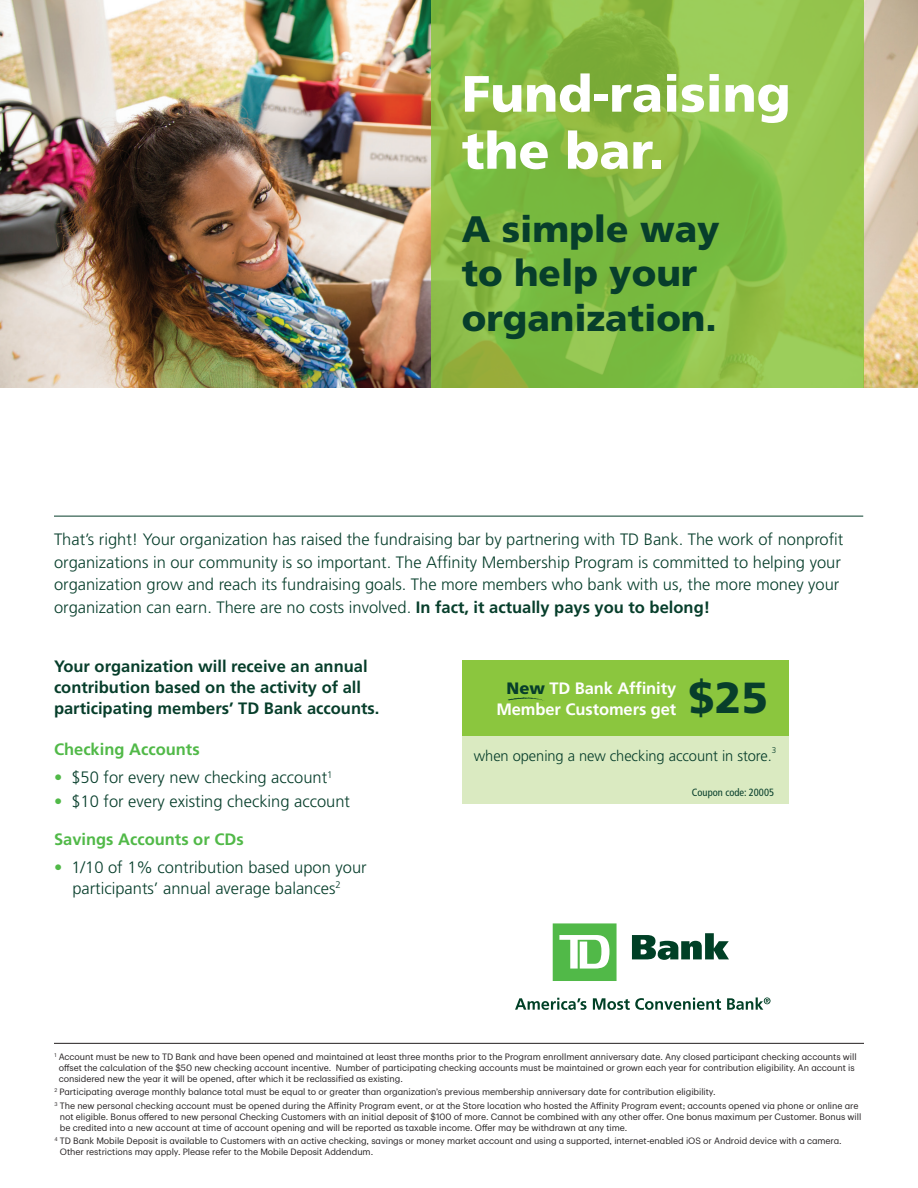
<style>
.page{position:relative;width:918px;height:1188px;background:#fff}
.page>*{position:absolute;margin:0;border:0;box-sizing:border-box;transform-origin:0 0}
.t1{font:900 51px/57px "Frutiger LT Std";color:#fff}
.t2{font:900 43.5px "Frutiger LT Std";color:#073e2b}
.t3{font:900 36.9px/44.2px "Frutiger LT Std";color:#073e2b}
.t4{font:300 16.5px/22.5px "Frutiger LT Std";color:#073e2b}
.t5{font:700 16.5px/21px "Frutiger LT Std";color:#073e2b}
.t6{font:700 16.5px "Frutiger LT Std";color:#51b948}
.t7{font:700 16.5px/21px "Frutiger LT Std";letter-spacing:-.005em;color:#fff;text-align:right}
.t8{font:300 15px "Frutiger LT Std";letter-spacing:-.005em;color:#073e2b}
.t9{font:condensed 10.5px "Frutiger LT Std";color:#073e2b}
.t10{font:9px/10.8px "TD Graphik";letter-spacing:-.005em;color:#231f20}
.t11{font:300 8.25px "Frutiger LT Std";color:#073e2b}
.s1{font-weight:700}
.s2{color:#51b948}
.s3{font-weight:900;color:#073e2b}
</style>
<div class="page">
<img style="left:0;top:0;width:863px;height:388px">
<img style="left:863px;top:0;width:55px;height:388px">
<svg style="left:431px;top:0;width:432px;height:387px;background:#89be46"></svg>
<svg style="left:553px;top:923px;width:64px;height:58px"></svg>
<svg style="left:632px;top:933px;width:97px;height:27px"></svg>
<svg style="left:515px;top:998px;width:72px;height:12px"></svg>
<svg style="left:593px;top:998px;width:128px;height:12px"></svg>
<svg style="left:727px;top:997px;width:44px;height:13px"></svg>
<hr style="left:54px;top:516px;width:809px;height:1px;background:#073e2b">
<hr style="left:54px;top:1043px;width:810px;height:1px;background:#231f20">
<div style="left:462px;top:660px;width:326px;height:135px;background:#8bc63e"></div>
<div style="left:462px;top:736px;width:326px;height:68px;background:#daeac1"></div>
<svg style="left:508px;top:697px;width:35px;height:4px"></svg>
<h1 class="t1" style="left:462px;top:65px;width:330px">Fund-raising the bar.</h1>
<h3 class="t3" style="left:462px;top:207px;width:259px">A simple way to help your organization.</h3>
<p class="t4" style="left:54px;top:529px;width:791px">That’s right! Your organization has raised the fundraising bar by partnering with TD Bank. The work of nonprofit organizations in our community is so important. The Affinity Membership Program is committed to helping your organization grow and reach its fundraising goals. The more members who bank with us, the more money your organization can earn. There are no costs involved. <span class="s1">In fact, it actually pays you to belong!</span></p>
<h3 class="t5" style="left:54px;top:656px;width:327px">Your organization will receive an annual contribution based on the activity of all participating members’ TD Bank accounts.</h3>
<h3 class="t6" style="left:54px;top:740px;width:147px">Checking Accounts</h3>
<h3 class="t4" style="left:54px;top:766px;width:280px"><span class="s2">•</span> $50 for every new checking account<sup>1</sup></h3>
<h3 class="t4" style="left:54px;top:791px;width:298px"><span class="s2">•</span> $10 for every existing checking account</h3>
<h3 class="t6" style="left:54px;top:830px;width:191px">Savings Accounts or CDs</h3>
<h3 class="t4" style="left:54px;top:857px;width:314px;line-height:21px;text-align:center"><span class="s2">•</span> 1/10 of 1% contribution based upon your participants’ annual average balances<sup>2</sup></h3>
<h2 class="t2" style="left:688px;top:672px;width:81px">$25</h2>
<h3 class="t8" style="left:474px;top:747px;width:299px">when opening a new checking account in store.</h3>
<p class="t11" style="left:772px;top:746px;width:6px">3</p>
<p class="t9" style="left:692px;top:786px;width:84px">Coupon code: 20005</p>
<h3 class="t7" style="left:496px;top:677px;width:181px"><span class="s3">New</span> TD Bank Affinity<br>Member Customers get</h3>
<p class="t10" style="left:59px;top:1051px;width:799px;text-indent:-4px"><sup>1</sup> Account must be new to TD Bank and have been opened and maintained at least three months prior to the Program enrollment anniversary date. Any closed participant checking accounts will offset the calculation of the $50 new checking account incentive. Number of participating checking accounts must be maintained or grown each year for contribution eligibility. An account is considered new the year it will be opened, after which it be reclassified as existing.</p>
<p class="t10" style="left:54px;top:1085px;width:806px;line-height:13.5px"><sup>2</sup> Participating average monthly balance total must be equal to or greater than organization’s previous membership anniversary date for contribution eligibility.<br><sup>3</sup> The new personal checking account must be opened during the Affinity Program event, or at the Store location who hosted the Affinity Program event; accounts opened via phone or online are</p>
<p class="t10" style="left:60px;top:1110px;width:803px">not eligible. Bonus offered to new personal Checking Customers with an initial deposit of $100 of more. Cannot be combined with any other offer. One bonus maximum per Customer. Bonus will be credited into a new account at time of account opening and will be reported as taxable income. Offer may be withdrawn at any time.</p>
<p class="t10" style="left:60px;top:1135px;width:783px;text-indent:-5px"><sup>4</sup> TD Bank Mobile Deposit is available to Customers with an active checking, savings or money market account and using a supported, internet-enabled iOS or Android device with a camera.<br>Other restrictions may apply. Please refer to the Mobile Deposit Addendum.</p>
</div>
